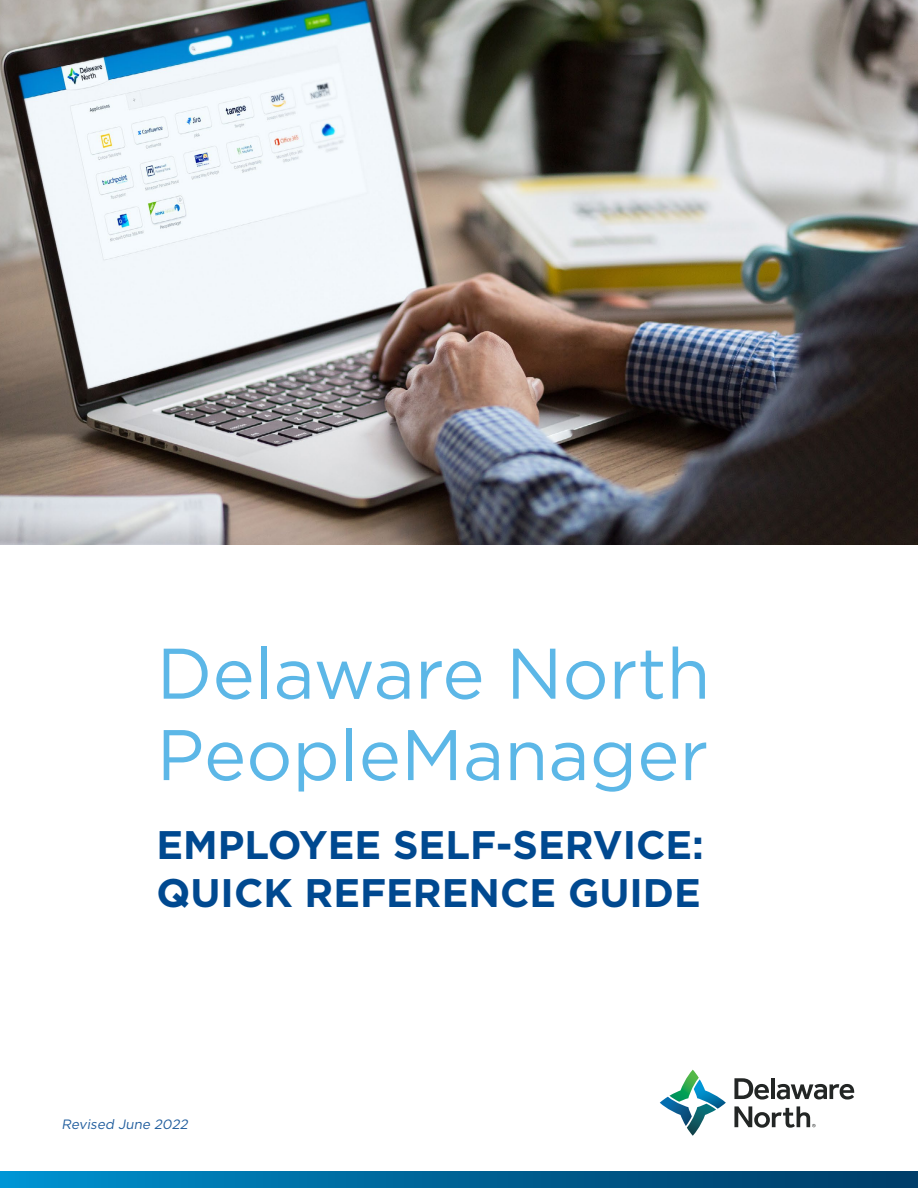
<style>
.page{position:relative;width:918px;height:1188px;background:#fff}
.page>*{position:absolute;margin:0;border:0;box-sizing:border-box;transform-origin:0 0}
.t1{font:71.4px/81.4px "Gotham";color:#5cb7e7}
.t2{font:700 39.9px/48px "Gotham";color:#004990}
.t3{font:italic 13.5px "Gotham";color:#215e9e}
</style>
<div class="page">
<svg style="left:734px;top:1078px;width:35px;height:22px"></svg>
<hr style="left:771px;top:1078px;width:4px;height:21px;background:#232625">
<svg style="left:777px;top:1084px;width:77px;height:16px"></svg>
<svg style="left:734px;top:1106px;width:82px;height:22px"></svg>
<svg style="left:660px;top:1070px;width:66px;height:66px"></svg>
<img style="left:0;top:0;width:918px;height:544px">
<div style="left:0;top:1172px;width:918px;height:16px;background:linear-gradient(to right,#0090cd,#003963)"></div>
<h1 class="t1" style="left:157px;top:631px;width:555px">Delaware North<br>PeopleManager</h1>
<p class="t2" style="left:157px;top:821px;width:549px">EMPLOYEE SELF-SERVICE:<br>QUICK REFERENCE GUIDE</p>
<p class="t3" style="left:62px;top:1115px;width:131px">Revised June 2022</p>
</div>
